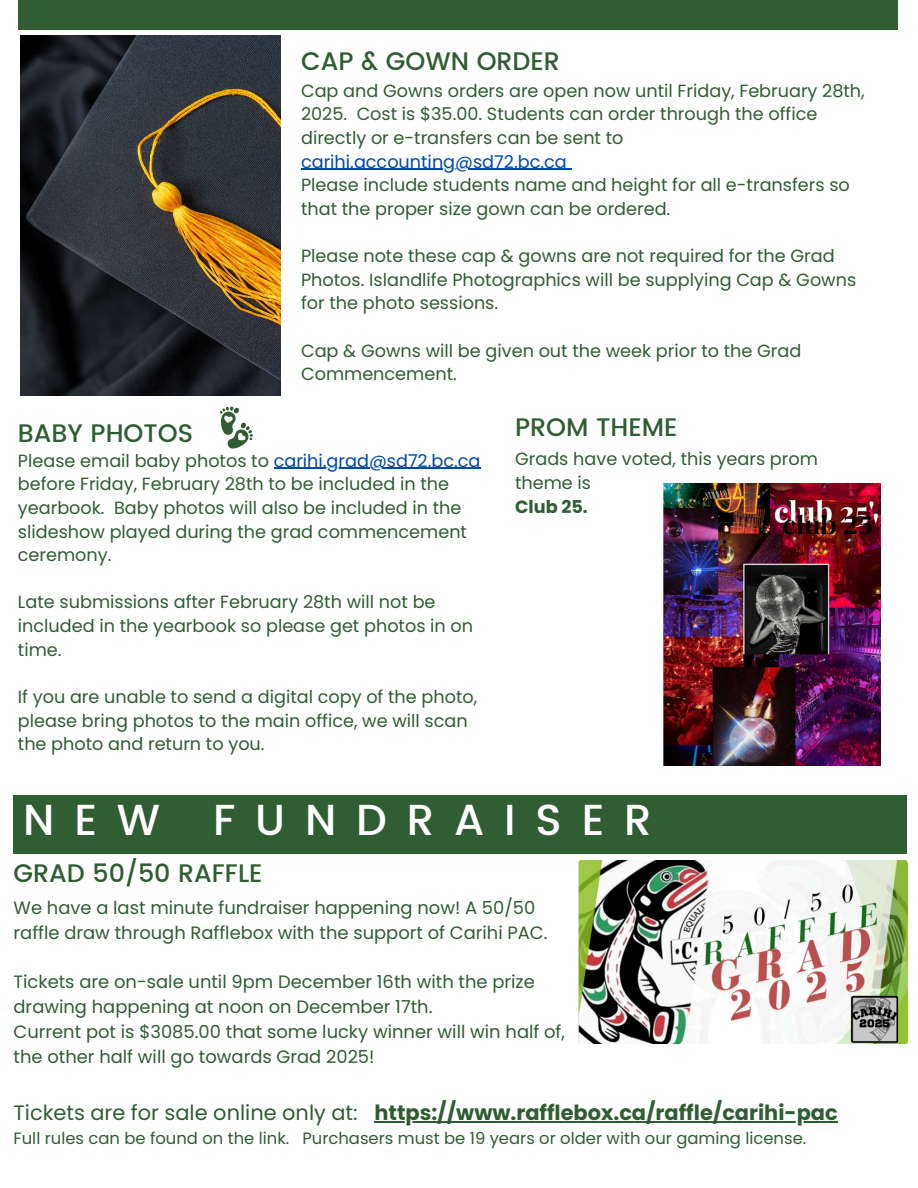
<style>
.page{position:relative;width:918px;height:1188px;background:#fff}
.page>*{position:absolute;margin:0;border:0;box-sizing:border-box;transform-origin:0 0}
.t1{font:500 43.35px "Poppins";letter-spacing:.46em;color:#fff}
.t2{font:500 25.35px "Poppins";color:#315d34}
.t3{font:700 20.85px "Poppins";color:#315d34}
.t4{font:20.85px "Poppins";color:#315d34}
.t5{font:17.85px "Poppins";color:#315d34}
.t6{font:17.7px/23.7px "Poppins";color:#315d34}
.t7{font:700 17.7px "Poppins";color:#315d34}
.t8{font:16.35px "Poppins";color:#315d34}
.s1{color:#004aad}
</style>
<div class="page">
<div style="left:18px;top:0;width:880px;height:30px;background:#315d34"></div>
<img style="left:20px;top:35px;width:261px;height:361px">
<svg style="left:220px;top:406px;width:33px;height:43px"></svg>
<img style="left:663px;top:484px;width:217px;height:281px">
<img style="left:579px;top:860px;width:328px;height:184px">
<hr style="left:301px;top:169px;width:266px;height:1px;background:#004aad">
<hr style="left:274px;top:468px;width:207px;height:1px;background:#004aad">
<hr style="left:374px;top:1121px;width:464px;height:1px;background:#315d34">
<div style="left:14px;top:795px;width:893px;height:58px;background:#315d34"></div>
<p class="t2" style="left:301px;top:46px;width:260px">CAP &amp; GOWN ORDER</p>
<p class="t6" style="left:301px;top:79px;width:565px">Cap and Gowns orders are open now until Friday, February 28th,<br>2025. Cost is $35.00. Students can order through the office directly or e-transfers can be sent to</p>
<h2 class="t6" style="left:301px;top:150px;width:550px"><span class="s1">carihi.accounting@sd72.bc.ca<br></span>Please include students name and height for all e-transfers so that the proper size gown can be ordered.</h2>
<h2 class="t6" style="left:301px;top:244px;width:557px">Please note these cap &amp; gowns are not required for the Grad<br>Photos. Islandlife Photographics will be supplying Cap &amp; Gowns</h2>
<p class="t6" style="left:301px;top:291px;width:199px">for the photo sessions.</p>
<p class="t6" style="left:301px;top:339px;width:502px">Cap &amp; Gowns will be given out the week prior to the Grad<br>Commencement.</p>
<p class="t2" style="left:18px;top:418px;width:177px">BABY PHOTOS</p>
<p class="t6" style="left:18px;top:449px;width:464px">Please email baby photos to <span class="s1">carihi.grad@sd72.bc.ca</span></p>
<h2 class="t6" style="left:18px;top:472px;width:451px">before Friday, February 28th to be included in the yearbook. Baby photos will also be included in the slideshow played during the grad commencement ceremony.</h2>
<h2 class="t6" style="left:18px;top:590px;width:419px">Late submissions after February 28th will not be</h2>
<h2 class="t6" style="left:18px;top:614px;width:457px">included in the yearbook so please get photos in on time.</h2>
<h2 class="t6" style="left:18px;top:685px;width:461px">If you are unable to send a digital copy of the photo,</h2>
<p class="t6" style="left:18px;top:709px;width:451px">please bring photos to the main office, we will scan the photo and return to you.</p>
<p class="t2" style="left:515px;top:413px;width:164px">PROM THEME</p>
<p class="t6" style="left:515px;top:447px;width:304px">Grads have voted, this years prom</p>
<p class="t6" style="left:515px;top:471px;width:78px">theme is</p>
<p class="t7" style="left:515px;top:494px;width:74px">Club 25.</p>
<p class="t1" style="left:23px;top:795px;width:630px">NEW FUNDRAISER</p>
<p class="t2" style="left:14px;top:859px;width:251px">GRAD 50/50 RAFFLE</p>
<p class="t5" style="left:14px;top:895px;width:523px">We have a last minute fundraiser happening now! A 50/50</p>
<p class="t5" style="left:14px;top:920px;width:535px">raffle draw through Rafflebox with the support of Carihi PAC.</p>
<p class="t5" style="left:14px;top:970px;width:523px">Tickets are on-sale until 9pm December 16th with the prize</p>
<h1 class="t5" style="left:14px;top:994px;width:420px">drawing happening at noon on December 17th.</h1>
<h2 class="t5" style="left:14px;top:1019px;width:553px">Current pot is $3085.00 that some lucky winner will win half of,</h2>
<p class="t5" style="left:14px;top:1044px;width:362px">the other half will go towards Grad 2025!</p>
<p class="t4" style="left:14px;top:1098px;width:346px">Tickets are for sale online only at:</p>
<p class="t3" style="left:374px;top:1098px;width:465px">https://www.rafflebox.ca/raffle/carihi-pac</p>
<p class="t8" style="left:14px;top:1126px;width:277px">Full rules can be found on the link.</p>
<p class="t8" style="left:302px;top:1126px;width:505px">Purchasers must be 19 years or older with our gaming license.</p>
</div>
